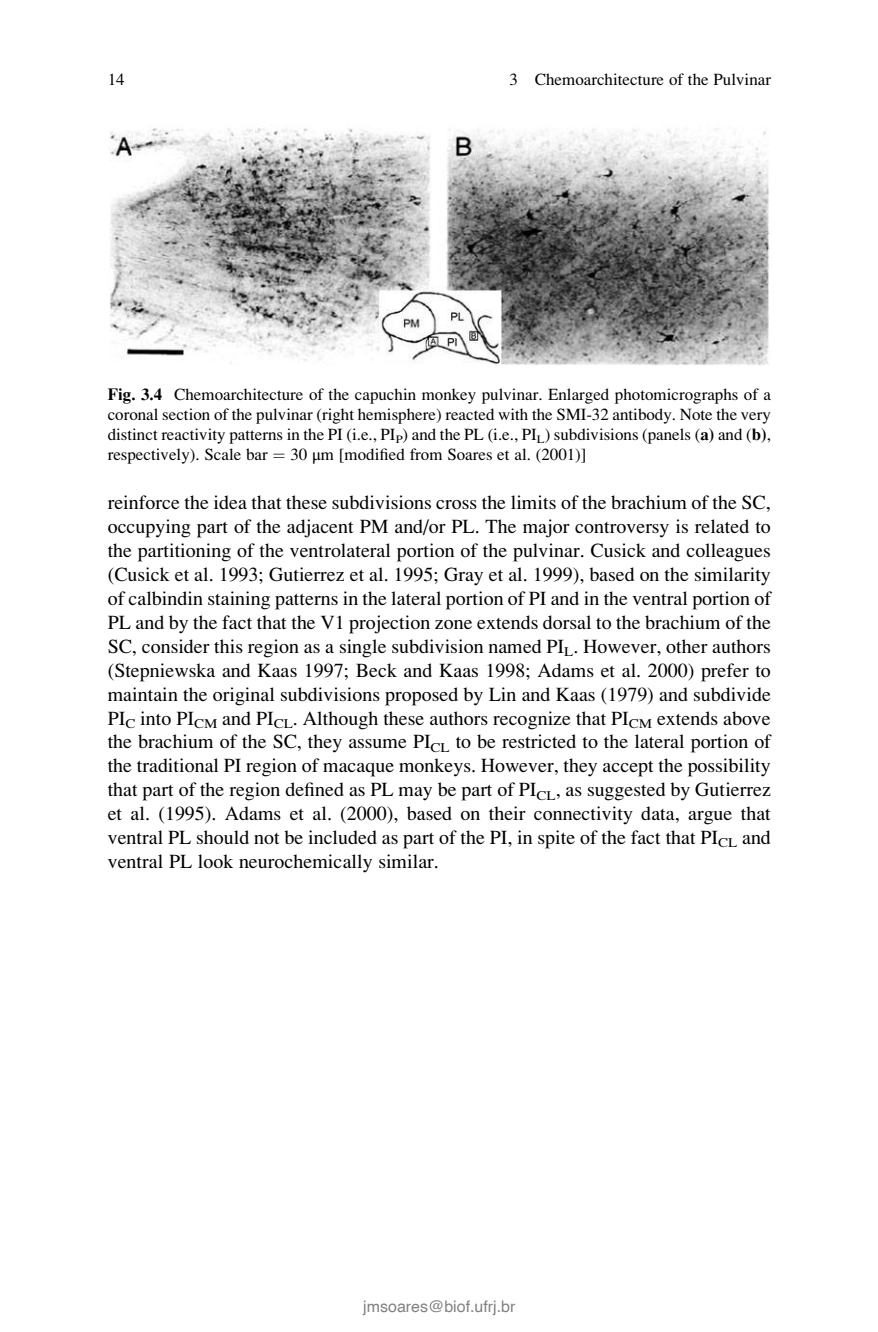
<style>
.page{position:relative;width:878px;height:1332px;background:#fff}
.page>*{position:absolute;margin:0;border:0;box-sizing:border-box;transform-origin:0 0}
.t1{font:20px/24px "Hgsfrn Bptsjc Adv P6975";color:#000;text-align:justify}
.t2{font:17px/20px "Hgsfrn Bptsjc Adv P6975";color:#000;text-align:justify}
.t3{font:16px "Helvetica";color:#808080}
.s1{font-family:"Kvwyxf Jqxyyx Adv P6960"}
.s2{font-family:"Vvfsky Gbrttj Adv P4 C4 E74"}
.s3{font-family:"Xvctdl Vrdfcw Adv OT8608 a 8 d 1"}
</style>
<div class="page">
<img style="left:109px;top:128px;width:660px;height:238px">
<p class="t2" style="left:108px;top:70px;width:18px">14</p>
<p class="t2" style="left:509px;top:70px;width:263px">3 Chemoarchitecture of the Pulvinar</p>
<p class="t2" style="left:108px;top:386px;width:665px"><span class="s1">Fig. 3.4</span> Chemoarchitecture of the capuchin monkey pulvinar. Enlarged photomicrographs of a coronal section of the pulvinar (right hemisphere) reacted with the SMI-32 antibody. Note the very distinct reactivity patterns in the PI (i.e., PI<sub>P</sub>) and the PL (i.e., PI<sub>L</sub>) subdivisions (panels (<span class="s1">a)</span> and (<span class="s1">b)</span>, respectively). Scale bar <span class="s2">¼</span> 30 <span class="s3">μ</span>m [modified from Soares et al. (2001)]</p>
<p class="t1" style="left:108px;top:492px;width:665px">reinforce the idea that these subdivisions cross the limits of the brachium of the SC, occupying part of the adjacent PM and/or PL. The major controversy is related to the partitioning of the ventrolateral portion of the pulvinar. Cusick and colleagues (Cusick et al. 1993; Gutierrez et al. 1995; Gray et al. 1999), based on the similarity of calbindin staining patterns in the lateral portion of PI and in the ventral portion of PL and by the fact that the V1 projection zone extends dorsal to the brachium of the SC, consider this region as a single subdivision named PI<sub>L</sub>. However, other authors (Stepniewska and Kaas 1997; Beck and Kaas 1998; Adams et al. 2000) prefer to maintain the original subdivisions proposed by Lin and Kaas (1979) and subdivide PI<sub>C</sub> into PI<sub>CM</sub> and PI<sub>CL</sub>. Although these authors recognize that PI<sub>CM</sub> extends above the brachium of the SC, they assume PI<sub>CL</sub> to be restricted to the lateral portion of the traditional PI region of macaque monkeys. However, they accept the possibility that part of the region defined as PL may be part of PI<sub>CL</sub>, as suggested by Gutierrez et al. (1995). Adams et al. (2000), based on their connectivity data, argue that ventral PL should not be included as part of the PI, in spite of the fact that PI<sub>CL</sub> and ventral PL look neurochemically similar.</p>
<p class="t3" style="left:363px;top:1297px;width:154px">jmsoares@biof.ufrj.br</p>
</div>
